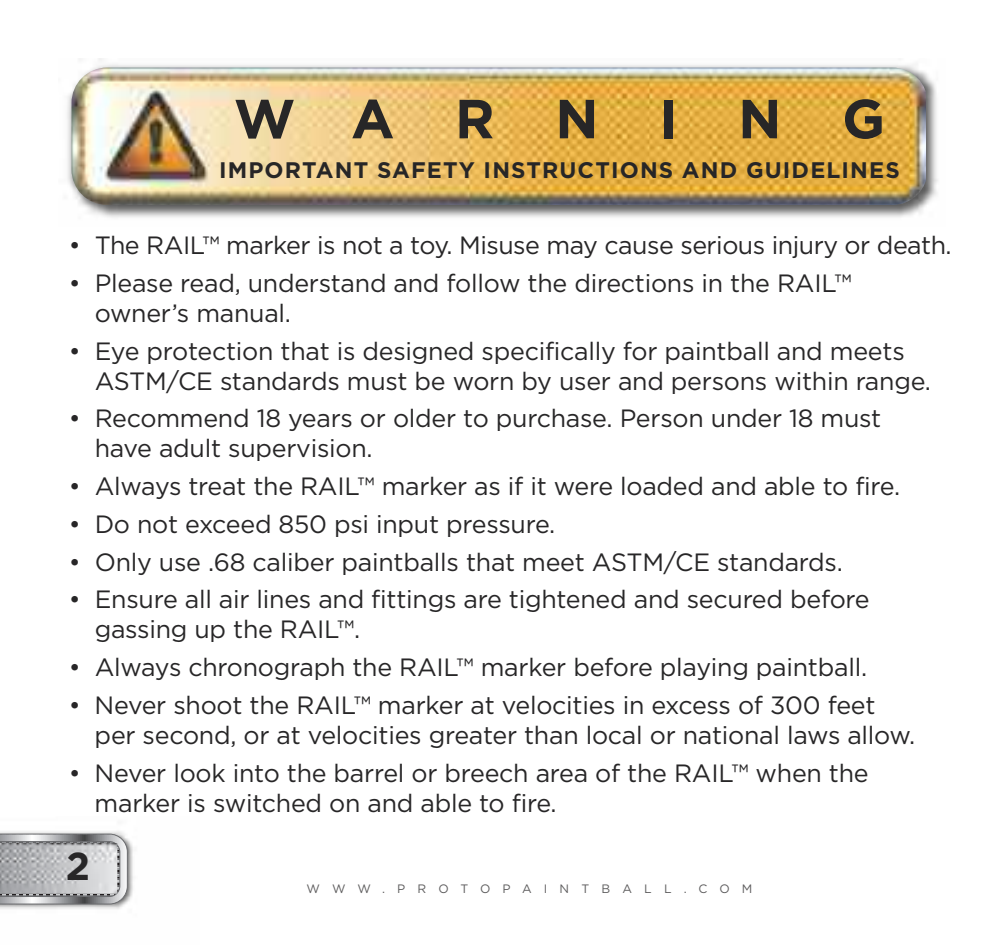
<style>
.page{position:relative;width:990px;height:945px;background:#fff}
.page>*{position:absolute;margin:0;border:0;box-sizing:border-box;transform-origin:0 0}
.t1{font:700 55px "Gotham";letter-spacing:1.1em;color:#272627}
.t2{font:700 39px "Gotham";color:#272627}
.t3{font:25px/30px "Gotham";letter-spacing:-.01em;color:#272627}
.t4{font:700 22.5px "Gotham";letter-spacing:.05em;color:#272627}
.t5{font:12.25px "Gotham";letter-spacing:1em;color:#5d5c5d}
</style>
<div class="page">
<img style="left:0;top:831px;width:133px;height:78px">
<svg style="left:0;top:834px;width:128px;height:71px;background:#a2a2a5"></svg>
<img style="left:0;top:843px;width:117px;height:51px">
<img style="left:67px;top:59px;width:871px;height:159px">
<img style="left:72px;top:68px;width:853px;height:137px">
<h1 class="t1" style="left:234px;top:87px;width:653px">WARNING</h1>
<p class="t4" style="left:219px;top:157px;width:682px">IMPORTANT SAFETY INSTRUCTIONS AND GUIDELINES</p>
<p class="t3" style="left:69px;top:231px;width:884px">• The RAIL™ marker is not a toy. Misuse may cause serious injury or death.</p>
<p class="t3" style="left:95px;top:268px;width:758px;text-indent:-26px">• Please read, understand and follow the directions in the RAIL™ owner’s manual.</p>
<p class="t3" style="left:95px;top:336px;width:838px;text-indent:-26px">• Eye protection that is designed specifically for paintball and meets<br>ASTM/CE standards must be worn by user and persons within range.</p>
<p class="t3" style="left:95px;top:404px;width:788px;text-indent:-26px">• Recommend 18 years or older to purchase. Person under 18 must have adult supervision.</p>
<p class="t3" style="left:69px;top:472px;width:833px">• Always treat the RAIL™ marker as if it were loaded and able to fire.</p>
<p class="t3" style="left:69px;top:509px;width:488px">• Do not exceed 850 psi input pressure.</p>
<p class="t3" style="left:69px;top:547px;width:776px">• Only use .68 caliber paintballs that meet ASTM/CE standards.</p>
<p class="t3" style="left:95px;top:585px;width:777px;text-indent:-26px">• Ensure all air lines and fittings are tightened and secured before gassing up the RAIL™.</p>
<p class="t3" style="left:69px;top:653px;width:800px">• Always chronograph the RAIL™ marker before playing paintball.</p>
<p class="t3" style="left:95px;top:690px;width:822px;text-indent:-26px">• Never shoot the RAIL™ marker at velocities in excess of 300 feet per second, or at velocities greater than local or national laws allow.</p>
<p class="t3" style="left:95px;top:758px;width:776px;text-indent:-26px">• Never look into the barrel or breech area of the RAIL™ when the marker is switched on and able to fire.</p>
<h2 class="t2" style="left:66px;top:843px;width:26px">2</h2>
<p class="t5" style="left:306px;top:882px;width:448px">WWW.PROTOPAINTBALL.COM</p>
</div>
